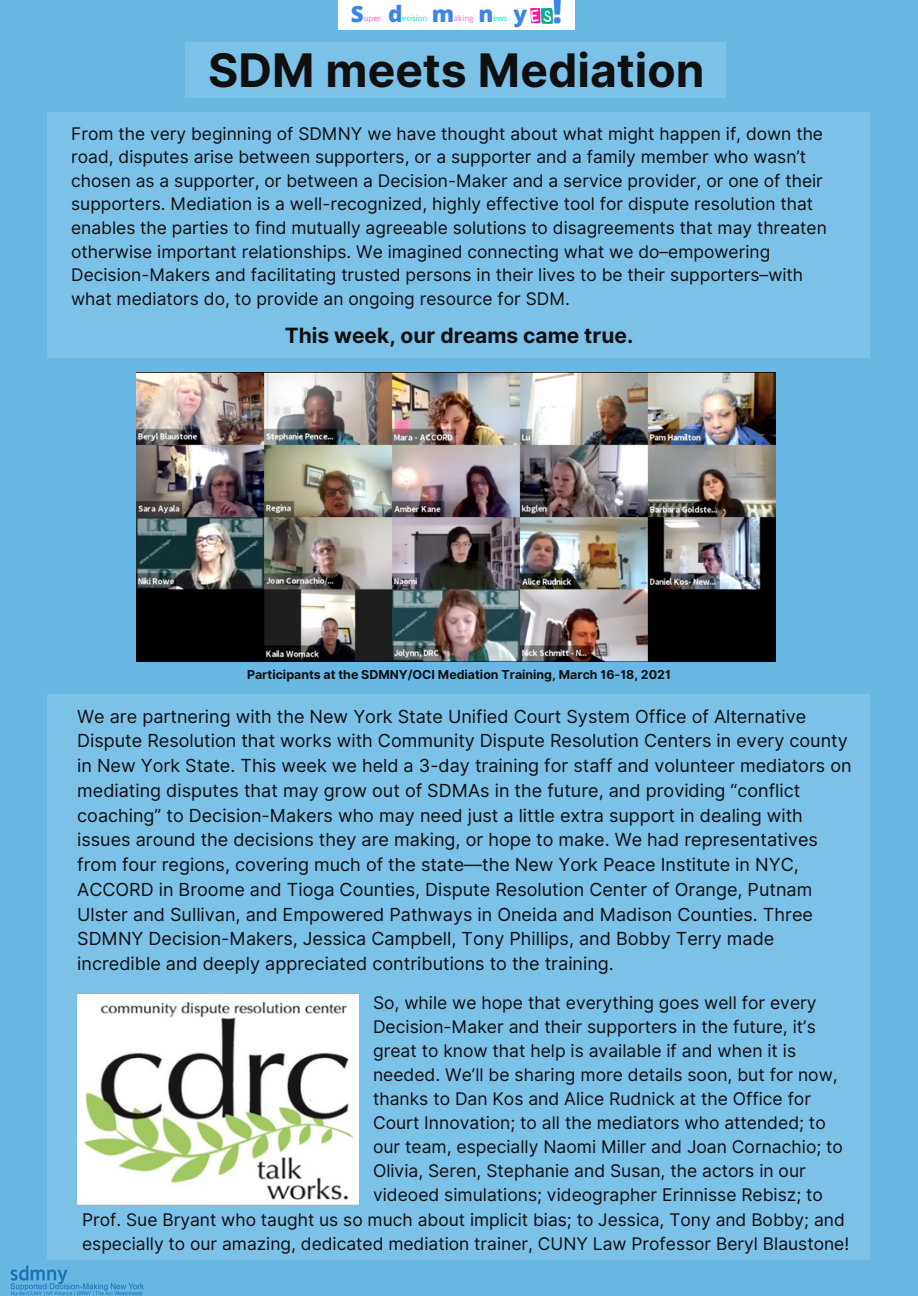
<style>
.page{position:relative;width:918px;height:1296px;background:#69b8e4}
.page>*{position:absolute;margin:0;border:0;box-sizing:border-box;transform-origin:0 0}
.t1{font:700 46.2px "Inter";color:#100f10}
.t2{font:800 33.75px "Open Sans";color:#3a85e8}
.t3{font:800 22.5px "Open Sans";color:#3a85e8}
.t4{font:700 21px "Inter";color:#100f10}
.t5{font:18px/24.8px "Inter";color:#100f10}
.t6{font:17.4px/23.7px "Inter";color:#100f10}
.t7{font:700 12.3px "Inter";color:#100f10}
.t8{font:7.8px "Open Sans";color:#1bd8bc}
.t9{font:7.8px "Open Sans";color:#ff66c4}
</style>
<div class="page">
<div style="left:339px;top:0;width:236px;height:30px;background:#fff"></div>
<img style="left:531px;top:9px;width:22px;height:14px">
<svg style="left:518px;top:8px;width:13px;height:12px"></svg>
<div style="left:48px;top:694px;width:822px;height:566px;background:#7cc1e8"></div>
<img style="left:137px;top:373px;width:639px;height:289px">
<img style="left:77px;top:994px;width:281px;height:210px">
<img style="left:10px;top:1265px;width:134px;height:31px">
<div style="left:185px;top:43px;width:541px;height:55px;background:#7cc1e8"></div>
<div style="left:48px;top:112px;width:822px;height:245px;background:#7cc1e8"></div>
<p class="t3" style="left:351px;top:-2px;width:14px">S</p>
<p class="t9" style="left:364px;top:13px;width:19px">uper</p>
<p class="t3" style="left:388px;top:-2px;width:16px">d</p>
<p class="t8" style="left:402px;top:13px;width:27px">ecision</p>
<p class="t3" style="left:432px;top:-2px;width:24px">m</p>
<p class="t9" style="left:454px;top:13px;width:21px">aking</p>
<p class="t3" style="left:478px;top:-2px;width:17px">n</p>
<p class="t8" style="left:493px;top:13px;width:16px">ews</p>
<p class="t3" style="left:513px;top:-2px;width:15px">y</p>
<p class="t2" style="left:553px;top:-13px;width:11px">!</p>
<p class="t1" style="left:208px;top:42px;width:498px">SDM meets Mediation</p>
<p class="t6" style="left:71px;top:121px;width:757px">From the very beginning of SDMNY we have thought about what might happen if, down the road, disputes arise between supporters, or a supporter and a family member who wasn’t chosen as a supporter, or between a Decision-Maker and a service provider, or one of their supporters. Mediation is a well-recognized, highly effective tool for dispute resolution that enables the parties to find mutually agreeable solutions to disagreements that may threaten otherwise important relationships. We imagined connecting what we do–empowering Decision-Makers and facilitating trusted persons in their lives to be their supporters–with what mediators do, to provide an ongoing resource for SDM.</p>
<p class="t4" style="left:285px;top:323px;width:350px">This week, our dreams came true.</p>
<p class="t7" style="left:247px;top:668px;width:425px">Participants at the SDMNY/OCI Mediation Training, March 16-18, 2021</p>
<p class="t5" style="left:77px;top:704px;width:776px">We are partnering with the New York State Unified Court System Office of Alternative Dispute Resolution that works with Community Dispute Resolution Centers in every county in New York State. This week we held a 3-day training for staff and volunteer mediators on mediating disputes that may grow out of SDMAs in the future, and providing “conflict coaching” to Decision-Makers who may need just a little extra support in dealing with issues around the decisions they are making, or hope to make. We had representatives from four regions, covering much of the state––the New York Peace Institute in NYC, ACCORD in Broome and Tioga Counties, Dispute Resolution Center of Orange, Putnam Ulster and Sullivan, and Empowered Pathways in Oneida and Madison Counties. Three SDMNY Decision-Makers, Jessica Campbell, Tony Phillips, and Bobby Terry made incredible and deeply appreciated contributions to the training.</p>
<p class="t6" style="left:373px;top:990px;width:472px">So, while we hope that everything goes well for every Decision-Maker and their supporters in the future, it’s great to know that help is available if and when it is needed. We’ll be sharing more details soon, but for now, thanks to Dan Kos and Alice Rudnick at the Office for Court Innovation; to all the mediators who attended; to our team, especially Naomi Miller and Joan Cornachio; to Olivia, Seren, Stephanie and Susan, the actors in our videoed simulations; videographer Erinnisse Rebisz; to</p>
<p class="t6" style="left:82px;top:1208px;width:769px">Prof. Sue Bryant who taught us so much about implicit bias; to Jessica, Tony and Bobby; and especially to our amazing, dedicated mediation trainer, CUNY Law Professor Beryl Blaustone!</p>
</div>
